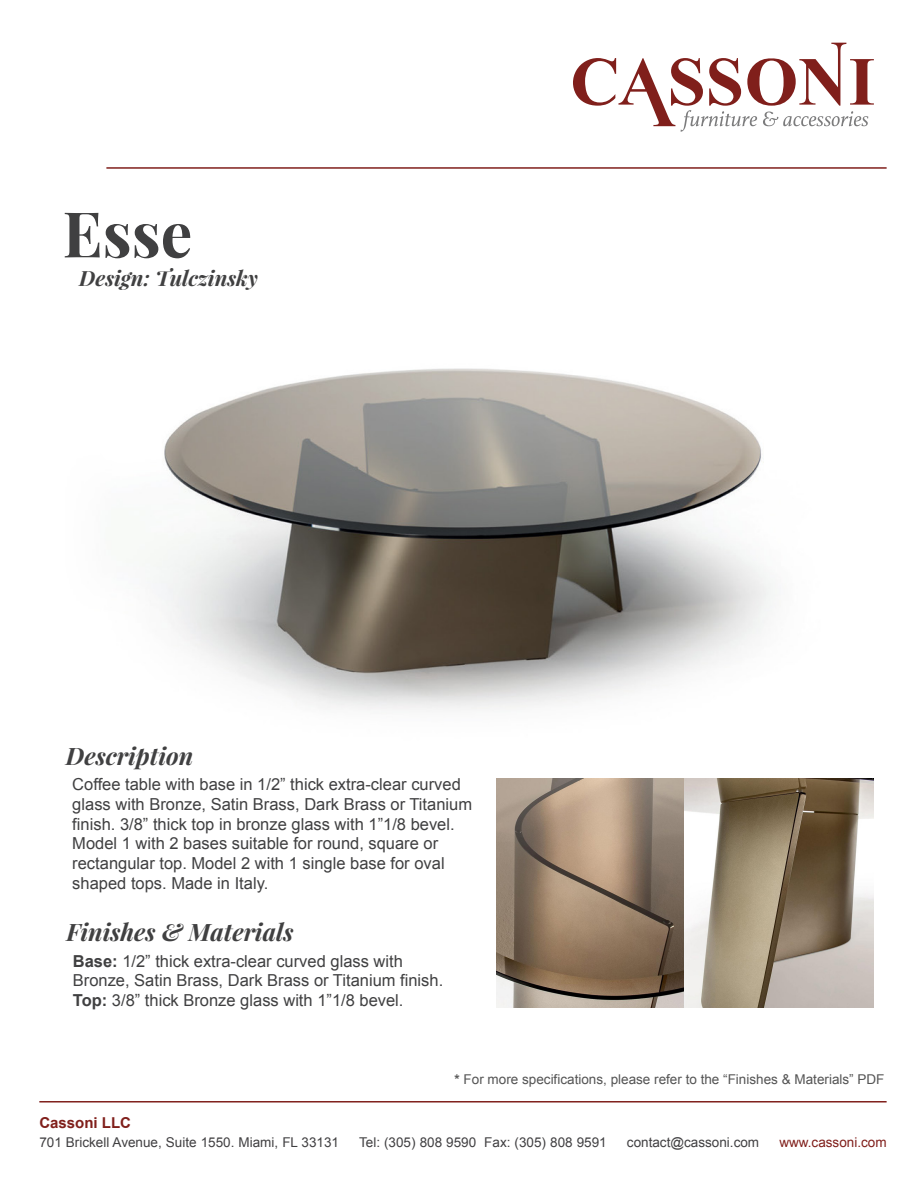
<style>
.page{position:relative;width:918px;height:1188px;background:#fff}
.page>*{position:absolute;margin:0;border:0;box-sizing:border-box;transform-origin:0 0}
.t1{font:700 63px "Playfair Display";color:#404041}
.t2{font:italic 700 24px "Playfair Display";color:#404041}
.t3{font:italic 700 21px "Playfair Display";color:#404041}
.t4{font:16.5px/19.8px "Arial";color:#404041}
.t5{font:700 15px "Arial";color:#801f1b}
.t6{font:13.5px "Arial";color:#414042}
.t7{font:13.5px "Arial";color:#545454}
.t8{font:13.5px "Arial";color:#801f1b}
.s1{font-weight:700}
</style>
<div class="page">
<svg style="left:573px;top:43px;width:301px;height:89px"></svg>
<hr style="left:106px;top:167px;width:781px;height:2px;background:#801f1b">
<hr style="left:39px;top:1101px;width:848px;height:2px;background:#801f1b">
<img style="left:153px;top:368px;width:622px;height:342px">
<img style="left:497px;top:779px;width:187px;height:228px">
<img style="left:684px;top:779px;width:190px;height:228px">
<h1 class="t1" style="left:63px;top:194px;width:131px">Esse</h1>
<p class="t3" style="left:79px;top:264px;width:180px">Design: Tulczinsky</p>
<h2 class="t2" style="left:66px;top:739px;width:129px">Description</h2>
<p class="t4" style="left:72px;top:775px;width:401px">Coffee table with base in 1/2” thick extra-clear curved glass with Bronze, Satin Brass, Dark Brass or Titanium finish. 3/8” thick top in bronze glass with 1”1/8 bevel.<br>Model 1 with 2 bases suitable for round, square or rectangular top. Model 2 with 1 single base for oval shaped tops. Made in Italy.</p>
<h2 class="t2" style="left:66px;top:916px;width:228px">Finishes &amp; Materials</h2>
<p class="t4" style="left:73px;top:951px;width:372px"><span class="s1">Base:</span> 1/2” thick extra-clear curved glass with<br>Bronze, Satin Brass, Dark Brass or Titanium finish.<br><span class="s1">Top:</span> 3/8” thick Bronze glass with 1”1/8 bevel.</p>
<p class="t7" style="left:455px;top:1070px;width:431px"><span class="s1">*</span> For more specifications, please refer to the “Finishes &amp; Materials” PDF</p>
<p class="t5" style="left:39px;top:1113px;width:93px">Cassoni LLC</p>
<p class="t6" style="left:39px;top:1134px;width:301px">701 Brickell Avenue, Suite 1550. Miami, FL 33131</p>
<p class="t6" style="left:359px;top:1134px;width:249px">Tel: (305) 808 9590 Fax: (305) 808 9591</p>
<p class="t6" style="left:627px;top:1134px;width:134px">contact@cassoni.com</p>
<p class="t8" style="left:779px;top:1134px;width:109px">www.cassoni.com</p>
</div>
